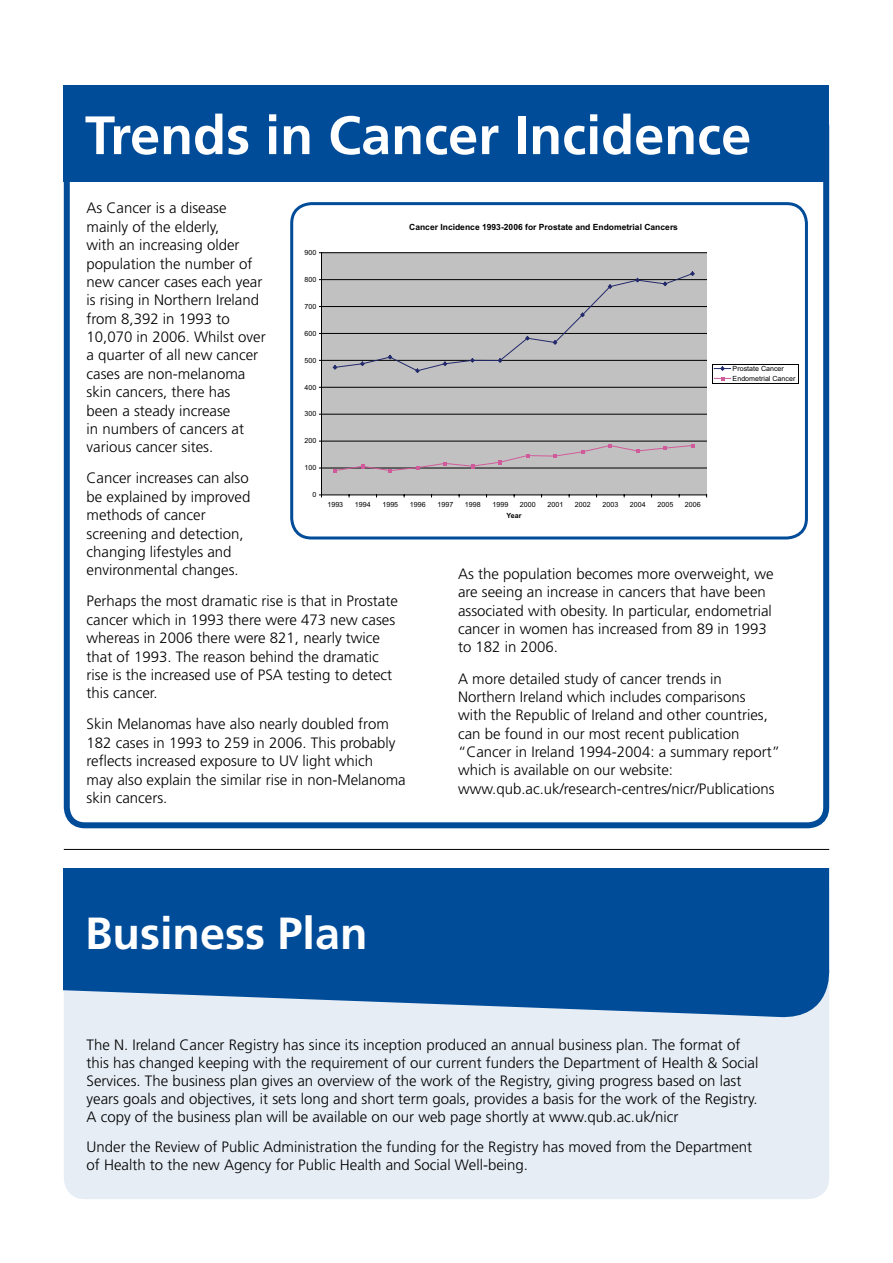
<style>
.page{position:relative;width:893px;height:1263px;background:#fff}
.page>*{position:absolute;margin:0;border:0;box-sizing:border-box;transform-origin:0 0}
.t1{font:700 54px "Frutiger LT";color:#fff}
.t2{font:700 45px "Frutiger LT";color:#fff}
.t3{font:300 15px/18.3px "Frutiger LT";color:#000}
.t4{font:700 8.55px "Arial";color:#000}
.t5{font:7.05px/9.9px "Arial";color:#000}
.t6{font:700 7.05px "Arial";color:#000}
</style>
<div class="page">
<div style="left:64px;top:105px;width:765px;height:723px;border:6px solid #004c99;border-radius:18px"></div>
<div style="left:64px;top:868px;width:765px;height:331px;background:#e6edf5;border-radius:21px"></div>
<svg style="left:64px;top:868px;width:765px;height:149px;background:#145aa1"></svg>
<div style="left:321px;top:253px;width:386px;height:242px;background:#c2c1c1"></div>
<hr style="left:321px;top:468px;width:386px;height:1px;background:#000">
<hr style="left:321px;top:441px;width:386px;height:1px;background:#000">
<hr style="left:321px;top:414px;width:386px;height:1px;background:#000">
<hr style="left:321px;top:387px;width:386px;height:1px;background:#000">
<hr style="left:321px;top:360px;width:386px;height:1px;background:#000">
<hr style="left:321px;top:333px;width:386px;height:1px;background:#000">
<hr style="left:321px;top:306px;width:386px;height:1px;background:#000">
<hr style="left:321px;top:279px;width:386px;height:1px;background:#000">
<hr style="left:321px;top:252px;width:386px;height:1px;background:#000">
<hr style="left:321px;top:253px;width:1px;height:242px;background:#000">
<hr style="left:321px;top:495px;width:386px;height:1px;background:#000">
<svg style="left:332px;top:271px;width:363px;height:102px"></svg>
<svg style="left:333px;top:444px;width:362px;height:29px"></svg>
<hr style="left:712px;top:364px;width:87px;height:1px;background:#000">
<svg style="left:798px;top:365px;width:1px;height:19px"></svg>
<hr style="left:712px;top:384px;width:87px;height:1px;background:#000">
<svg style="left:712px;top:365px;width:19px;height:19px"></svg>
<div style="left:290px;top:202px;width:518px;height:337px;border:3px solid #004c99;border-radius:20px"></div>
<hr style="left:64px;top:849px;width:765px;height:1px;background:#000">
<div style="left:64px;top:85px;width:765px;height:97px;background:#004c99"></div>
<h1 class="t1" style="left:85px;top:104px;width:668px">Trends in Cancer Incidence</h1>
<p class="t3" style="left:87px;top:199px;width:181px">As Cancer is a disease mainly of the elderly,<br>with an increasing older population the number of new cancer cases each year is rising in Northern Ireland from 8,392 in 1993 to<br>10,070 in 2006. Whilst over a quarter of all new cancer cases are non-melanoma skin cancers, there has been a steady increase<br>in numbers of cancers at various cancer sites.</p>
<p class="t3" style="left:87px;top:469px;width:165px">Cancer increases can also be explained by improved methods of cancer screening and detection, changing lifestyles and environmental changes.</p>
<p class="t3" style="left:87px;top:592px;width:313px">Perhaps the most dramatic rise is that in Prostate cancer which in 1993 there were 473 new cases whereas in 2006 there were 821, nearly twice that of 1993. The reason behind the dramatic rise is the increased use of PSA testing to detect this cancer.</p>
<p class="t3" style="left:87px;top:715px;width:321px">Skin Melanomas have also nearly doubled from 182 cases in 1993 to 259 in 2006. This probably reflects increased exposure to UV light which<br>may also explain the similar rise in non-Melanoma skin cancers.</p>
<p class="t4" style="left:409px;top:222px;width:270px">Cancer Incidence 1993-2006 for Prostate and Endometrial Cancers</p>
<p class="t5" style="left:304px;top:247px;width:13px">900</p>
<p class="t5" style="left:304px;top:274px;width:13px">800</p>
<p class="t5" style="left:304px;top:301px;width:13px">700</p>
<p class="t5" style="left:304px;top:328px;width:13px">600</p>
<p class="t5" style="left:304px;top:355px;width:13px">500</p>
<p class="t5" style="left:733px;top:364px;width:64px">Prostate Cancer<br>Endometrial Cancer</p>
<p class="t5" style="left:304px;top:382px;width:13px">400</p>
<p class="t5" style="left:304px;top:409px;width:13px">300</p>
<p class="t5" style="left:304px;top:436px;width:13px">200</p>
<p class="t5" style="left:304px;top:463px;width:13px">100</p>
<p class="t5" style="left:312px;top:490px;width:5px">0</p>
<p class="t5" style="left:327px;top:499px;width:17px">1993</p>
<p class="t5" style="left:355px;top:499px;width:17px">1994</p>
<p class="t5" style="left:382px;top:499px;width:17px">1995</p>
<p class="t5" style="left:410px;top:499px;width:17px">1996</p>
<p class="t5" style="left:437px;top:499px;width:17px">1997</p>
<p class="t5" style="left:465px;top:499px;width:17px">1998</p>
<p class="t5" style="left:492px;top:499px;width:17px">1999</p>
<p class="t5" style="left:520px;top:499px;width:17px">2000</p>
<p class="t5" style="left:547px;top:499px;width:17px">2001</p>
<p class="t5" style="left:575px;top:499px;width:17px">2002</p>
<p class="t5" style="left:602px;top:499px;width:17px">2003</p>
<p class="t5" style="left:630px;top:499px;width:17px">2004</p>
<p class="t5" style="left:657px;top:499px;width:17px">2005</p>
<p class="t5" style="left:685px;top:499px;width:17px">2006</p>
<p class="t6" style="left:506px;top:512px;width:16px">Year</p>
<p class="t3" style="left:458px;top:565px;width:317px">As the population becomes more overweight, we are seeing an increase in cancers that have been associated with obesity. In particular, endometrial cancer in women has increased from 89 in 1993 to 182 in 2006.</p>
<p class="t3" style="left:458px;top:669px;width:324px">A more detailed study of cancer trends in Northern Ireland which includes comparisons<br>with the Republic of Ireland and other countries, can be found in our most recent publication “Cancer in Ireland 1994-2004: a summary report” which is available on our website: www.qub.ac.uk/research-centres/nicr/Publications</p>
<h2 class="t2" style="left:85px;top:907px;width:284px">Business Plan</h2>
<p class="t3" style="left:87px;top:1036px;width:673px">The N. Ireland Cancer Registry has since its inception produced an annual business plan. The format of this has changed keeping with the requirement of our current funders the Department of Health &amp; Social Services. The business plan gives an overview of the work of the Registry, giving progress based on last years goals and objectives, it sets long and short term goals, provides a basis for the work of the Registry.<br>A copy of the business plan will be available on our web page shortly at www.qub.ac.uk/nicr</p>
<p class="t3" style="left:87px;top:1138px;width:667px">Under the Review of Public Administration the funding for the Registry has moved from the Department of Health to the new Agency for Public Health and Social Well-being.</p>
</div>
